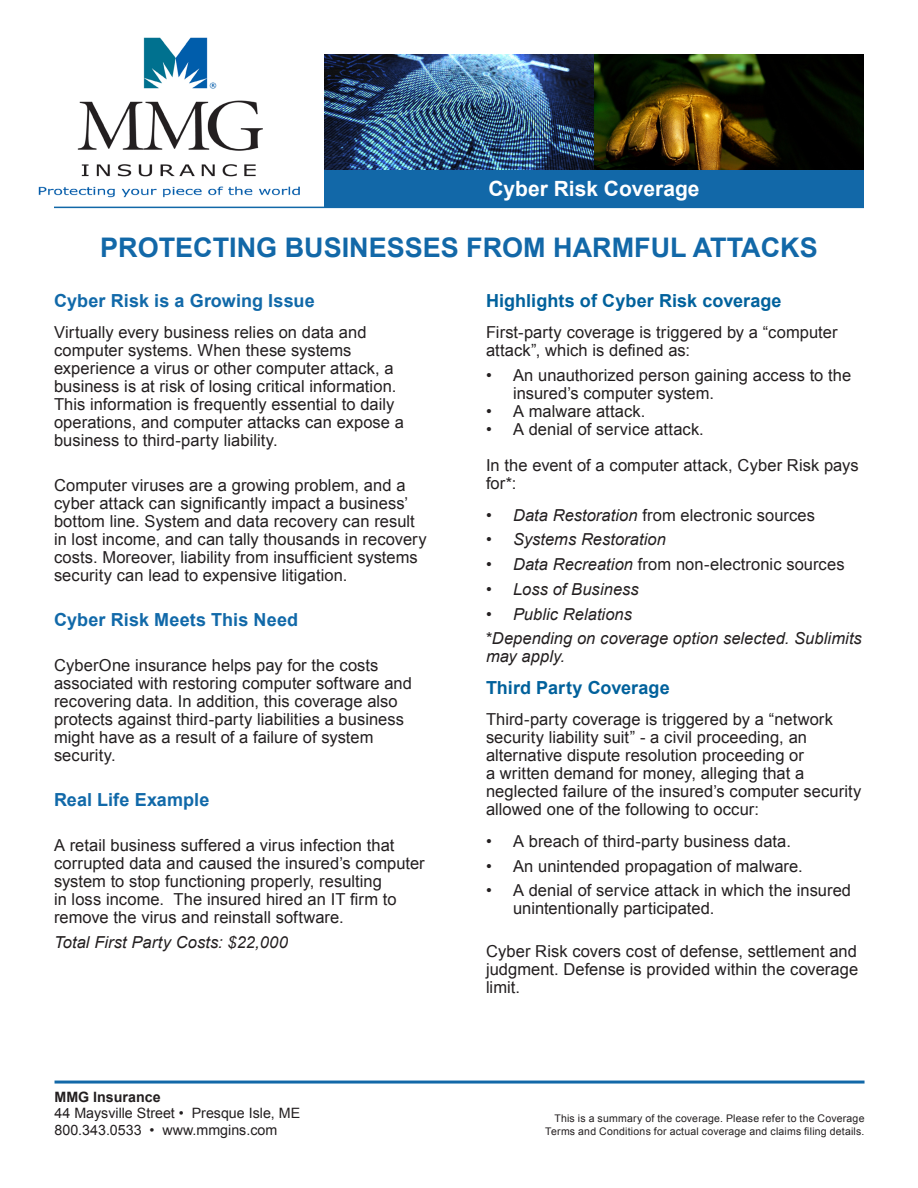
<style>
.page{position:relative;width:918px;height:1188px;background:#fff}
.page>*{position:absolute;margin:0;border:0;box-sizing:border-box;transform-origin:0 0}
.t1{font:700 27px "Arial";color:#1268a8}
.t2{font:700 21px "Arial";color:#fff}
.main_text{font:700 18px "Arial";letter-spacing:.005em;color:#1169a9}
.main_text-2{font:700 18px "Arial";letter-spacing:.005em;color:#00619c}
.Sub_Head{font:700 18px "Arial";letter-spacing:.005em;color:#00619c}
.main_text-3{font:16.5px/18px "Arial";letter-spacing:.005em;color:#231f20}
.Sub_Head-2{font:16.5px/18px "Arial";letter-spacing:.005em;color:#231f20}
.Sub_Head-3{font:italic 16.5px/18px "Arial";letter-spacing:.005em;color:#231f20}
.main_text-4{font:italic 16.5px "Arial";letter-spacing:.005em;color:#231f20}
.t3{font:14.25px "Arial";color:#231f20}
.t4{font:700 14.25px "Arial";color:#231f20}
.t5{font:10.5px/12.8px "Arial";letter-spacing:.02em;color:#231f20;text-align:right}
.s1{font-style:italic}
.s2{font-style:normal}
</style>
<div class="page">
<img style="left:324px;top:54px;width:270px;height:117px">
<svg style="left:594px;top:54px;width:270px;height:117px;background:#2b2506"></svg>
<div style="left:324px;top:171px;width:540px;height:36px;background:#1268a8"></div>
<hr style="left:54px;top:207px;width:810px;height:1px;background:#1268a8">
<hr style="left:55px;top:1081px;width:810px;height:3px;background:#1268a8">
<img style="left:39px;top:37px;width:261px;height:161px">
<p class="t2" style="left:488px;top:174px;width:213px">Cyber Risk Coverage</p>
<p class="t1" style="left:100px;top:230px;width:719px">PROTECTING BUSINESSES FROM HARMFUL ATTACKS</p>
<p class="main_text-2" style="left:486px;top:289px;width:297px">Highlights of Cyber Risk coverage</p>
<p class="Sub_Head-2" style="left:486px;top:324px;width:353px">First-party coverage is triggered by a “computer attack”, which is defined as:</p>
<p class="main_text-3" style="left:513px;top:366px;width:340px;text-indent:-27px">• An unauthorized person gaining access to the insured’s computer system.</p>
<p class="main_text-3" style="left:486px;top:402px;width:161px">• A malware attack.</p>
<p class="main_text-3" style="left:486px;top:420px;width:219px">• A denial of service attack.</p>
<p class="Sub_Head-2" style="left:486px;top:456px;width:374px">In the event of a computer attack, Cyber Risk pays for*:</p>
<p class="main_text-3" style="left:486px;top:506px;width:331px"><span class="s1">• Data Restoration</span> from electronic sources</p>
<p class="Sub_Head-3" style="left:486px;top:531px;width:181px">• Systems Restoration</p>
<p class="main_text-3" style="left:486px;top:555px;width:360px"><span class="s1">• Data Recreation</span> from non-electronic sources</p>
<p class="Sub_Head-3" style="left:486px;top:580px;width:154px">• Loss of Business</p>
<p class="Sub_Head-3" style="left:486px;top:605px;width:147px">• Public Relations</p>
<p class="Sub_Head-3" style="left:486px;top:630px;width:377px"><span class="s2">*</span>Depending on coverage option selected. Sublimits may apply.</p>
<p class="Sub_Head" style="left:486px;top:676px;width:185px">Third Party Coverage</p>
<p class="Sub_Head-2" style="left:486px;top:711px;width:377px">Third-party coverage is triggered by a “network security liability suit” - a civil proceeding, an alternative dispute resolution proceeding or<br>a written demand for money, alleging that a neglected failure of the insured’s computer security allowed one of the following to occur:</p>
<p class="main_text-3" style="left:486px;top:832px;width:307px">• A breach of third-party business data.</p>
<p class="main_text-3" style="left:486px;top:857px;width:318px">• An unintended propagation of malware.</p>
<p class="main_text-3" style="left:513px;top:882px;width:340px;text-indent:-27px">• A denial of service attack in which the insured unintentionally participated.</p>
<p class="Sub_Head-2" style="left:486px;top:942px;width:374px;text-align:justify">Cyber Risk covers cost of defense, settlement and judgment. Defense is provided within the coverage limit.</p>
<p class="main_text" style="left:54px;top:289px;width:262px">Cyber Risk is a Growing Issue</p>
<p class="main_text-3" style="left:54px;top:324px;width:352px">Virtually every business relies on data and computer systems. When these systems experience a virus or other computer attack, a business is at risk of losing critical information.<br>This information is frequently essential to daily operations, and computer attacks can expose a business to third-party liability.</p>
<p class="main_text-3" style="left:54px;top:477px;width:374px">Computer viruses are a growing problem, and a cyber attack can significantly impact a business’ bottom line. System and data recovery can result in lost income, and can tally thousands in recovery costs. Moreover, liability from insufficient systems security can lead to expensive litigation.</p>
<p class="main_text" style="left:54px;top:608px;width:246px">Cyber Risk Meets This Need</p>
<p class="main_text-3" style="left:54px;top:657px;width:359px">CyberOne insurance helps pay for the costs associated with restoring computer software and recovering data. In addition, this coverage also protects against third-party liabilities a business might have as a result of a failure of system security.</p>
<p class="main_text" style="left:54px;top:788px;width:157px">Real Life Example</p>
<p class="main_text-3" style="left:54px;top:837px;width:372px">A retail business suffered a virus infection that corrupted data and caused the insured’s computer system to stop functioning properly, resulting<br>in loss income. The insured hired an IT firm to remove the virus and reinstall software.</p>
<p class="main_text-4" style="left:54px;top:932px;width:236px">Total First Party Costs: $22,000</p>
<p class="t4" style="left:55px;top:1087px;width:108px">MMG Insurance</p>
<p class="t3" style="left:55px;top:1104px;width:247px">44 Maysville Street • Presque Isle, ME</p>
<p class="t3" style="left:55px;top:1120px;width:224px">800.343.0533 • www.mmgins.com</p>
<p class="t5" style="left:545px;top:1112px;width:321px">This is a summary of the coverage. Please refer to the Coverage<br>Terms and Conditions for actual coverage and claims filing details.</p>
</div>
